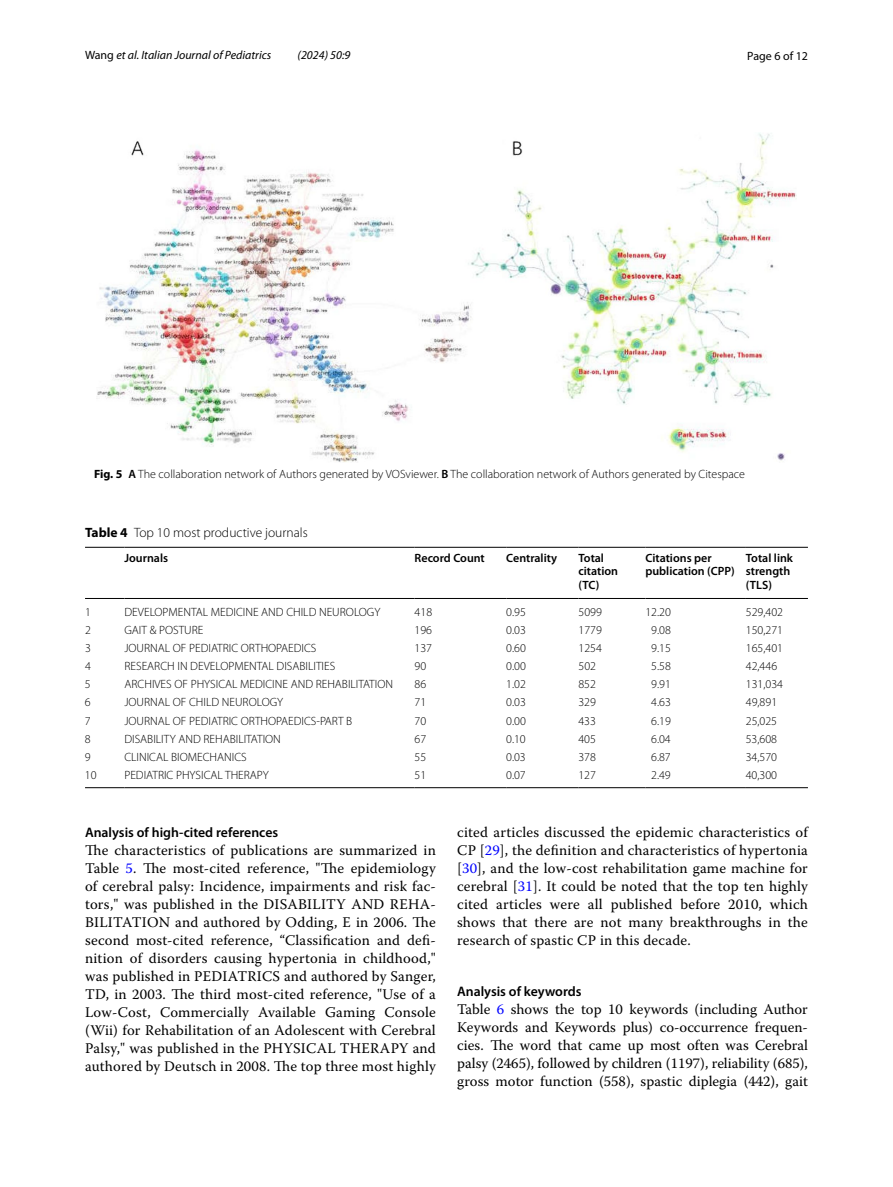
<style>
.page{position:relative;width:893px;height:1187px;background:#fff}
.page>*{position:absolute;margin:0;border:0;box-sizing:border-box;transform-origin:0 0}
.t1{font:14.7px/18px "Warnock Pro";letter-spacing:.015em;color:#000;text-align:justify}
.t2{font:600 13.8px "Myriad Pro";color:#000}
.t3{font:300 13.5px "Myriad Pro";color:#000}
.t4{font:300 12px "Myriad Pro";color:#000}
.t5{font:600 12px/13.5px "Myriad Pro";color:#000}
.t6{font:italic 12px "Myriad Pro";color:#000}
.t7{font:12px "Myriad Pro";color:#000}
.s1{font-style:normal}
.s2{font-weight:700}
.s3{font-weight:600}
.s4{color:#00f}
</style>
<div class="page">
<img style="left:97px;top:133px;width:700px;height:329px">
<hr style="left:85px;top:547px;width:39px;height:1px;background:#000">
<hr style="left:85px;top:598px;width:39px;height:1px;background:#000">
<hr style="left:124px;top:547px;width:291px;height:1px;background:#000">
<hr style="left:124px;top:598px;width:291px;height:1px;background:#000">
<hr style="left:415px;top:547px;width:91px;height:1px;background:#000">
<hr style="left:415px;top:598px;width:91px;height:1px;background:#000">
<hr style="left:506px;top:547px;width:72px;height:1px;background:#000">
<hr style="left:506px;top:598px;width:72px;height:1px;background:#000">
<hr style="left:578px;top:547px;width:67px;height:1px;background:#000">
<hr style="left:578px;top:598px;width:67px;height:1px;background:#000">
<hr style="left:645px;top:547px;width:101px;height:1px;background:#000">
<hr style="left:645px;top:598px;width:101px;height:1px;background:#000">
<hr style="left:746px;top:547px;width:62px;height:1px;background:#000">
<hr style="left:746px;top:598px;width:62px;height:1px;background:#000">
<hr style="left:85px;top:787px;width:39px;height:1px;background:#000">
<hr style="left:124px;top:787px;width:291px;height:1px;background:#000">
<hr style="left:415px;top:787px;width:91px;height:1px;background:#000">
<hr style="left:506px;top:787px;width:72px;height:1px;background:#000">
<hr style="left:578px;top:787px;width:67px;height:1px;background:#000">
<hr style="left:645px;top:787px;width:101px;height:1px;background:#000">
<hr style="left:746px;top:787px;width:62px;height:1px;background:#000">
<p class="t6" style="left:85px;top:48px;width:188px"><span class="s1">Wang</span> et al. Italian Journal of Pediatrics</p>
<p class="t6" style="left:298px;top:48px;width:54px">(2024) 50:9</p>
<p class="t7" style="left:747px;top:48px;width:62px">Page 6 of 12</p>
<p class="t4" style="left:94px;top:467px;width:652px"><span class="s2">Fig. 5</span> <span class="s3">A</span> The collaboration network of Authors generated by VOSviewer. <span class="s3">B</span> The collaboration network of Authors generated by Citespace</p>
<p class="t3" style="left:85px;top:525px;width:224px"><span class="s2">Table 4</span> Top 10 most productive journals</p>
<p class="t5" style="left:124px;top:550px;width:45px">Journals</p>
<p class="t5" style="left:415px;top:550px;width:72px">Record Count</p>
<p class="t5" style="left:506px;top:550px;width:52px">Centrality</p>
<p class="t5" style="left:578px;top:550px;width:41px">Total citation (TC)</p>
<p class="t5" style="left:645px;top:550px;width:91px">Citations per publication (CPP)</p>
<p class="t5" style="left:746px;top:550px;width:49px">Total link strength (TLS)</p>
<p class="t4" style="left:85px;top:605px;width:7px">1</p>
<p class="t4" style="left:124px;top:605px;width:258px">DEVELOPMENTAL MEDICINE AND CHILD NEUROLOGY</p>
<p class="t4" style="left:415px;top:605px;width:19px">418</p>
<p class="t4" style="left:506px;top:605px;width:21px">0.95</p>
<p class="t4" style="left:578px;top:605px;width:25px">5099</p>
<p class="t4" style="left:645px;top:605px;width:27px">12.20</p>
<p class="t4" style="left:746px;top:605px;width:39px">529,402</p>
<p class="t4" style="left:85px;top:623px;width:7px">2</p>
<p class="t4" style="left:124px;top:623px;width:80px">GAIT &amp; POSTURE</p>
<p class="t4" style="left:415px;top:623px;width:19px">196</p>
<p class="t4" style="left:506px;top:623px;width:21px">0.03</p>
<p class="t4" style="left:578px;top:623px;width:25px">1779</p>
<p class="t4" style="left:651px;top:623px;width:21px">9.08</p>
<p class="t4" style="left:746px;top:623px;width:39px">150,271</p>
<p class="t4" style="left:85px;top:641px;width:7px">3</p>
<p class="t4" style="left:124px;top:641px;width:193px">JOURNAL OF PEDIATRIC ORTHOPAEDICS</p>
<p class="t4" style="left:415px;top:641px;width:19px">137</p>
<p class="t4" style="left:506px;top:641px;width:21px">0.60</p>
<p class="t4" style="left:578px;top:641px;width:25px">1254</p>
<p class="t4" style="left:651px;top:641px;width:21px">9.15</p>
<p class="t4" style="left:746px;top:641px;width:39px">165,401</p>
<p class="t4" style="left:85px;top:659px;width:7px">4</p>
<p class="t4" style="left:124px;top:659px;width:212px">RESEARCH IN DEVELOPMENTAL DISABILITIES</p>
<p class="t4" style="left:415px;top:659px;width:13px">90</p>
<p class="t4" style="left:506px;top:659px;width:21px">0.00</p>
<p class="t4" style="left:578px;top:659px;width:19px">502</p>
<p class="t4" style="left:651px;top:659px;width:21px">5.58</p>
<p class="t4" style="left:746px;top:659px;width:33px">42,446</p>
<p class="t4" style="left:85px;top:677px;width:7px">5</p>
<p class="t4" style="left:124px;top:677px;width:270px">ARCHIVES OF PHYSICAL MEDICINE AND REHABILITATION</p>
<p class="t4" style="left:415px;top:677px;width:13px">86</p>
<p class="t4" style="left:506px;top:677px;width:21px">1.02</p>
<p class="t4" style="left:578px;top:677px;width:19px">852</p>
<p class="t4" style="left:651px;top:677px;width:21px">9.91</p>
<p class="t4" style="left:746px;top:677px;width:39px">131,034</p>
<p class="t4" style="left:85px;top:695px;width:7px">6</p>
<p class="t4" style="left:124px;top:695px;width:160px">JOURNAL OF CHILD NEUROLOGY</p>
<p class="t4" style="left:415px;top:695px;width:13px">71</p>
<p class="t4" style="left:506px;top:695px;width:21px">0.03</p>
<p class="t4" style="left:578px;top:695px;width:19px">329</p>
<p class="t4" style="left:651px;top:695px;width:21px">4.63</p>
<p class="t4" style="left:746px;top:695px;width:33px">49,891</p>
<p class="t4" style="left:85px;top:714px;width:7px">7</p>
<p class="t4" style="left:124px;top:714px;width:229px">JOURNAL OF PEDIATRIC ORTHOPAEDICS-PART B</p>
<p class="t4" style="left:415px;top:714px;width:13px">70</p>
<p class="t4" style="left:506px;top:714px;width:21px">0.00</p>
<p class="t4" style="left:578px;top:714px;width:19px">433</p>
<p class="t4" style="left:651px;top:714px;width:21px">6.19</p>
<p class="t4" style="left:746px;top:714px;width:33px">25,025</p>
<p class="t4" style="left:85px;top:732px;width:7px">8</p>
<p class="t4" style="left:124px;top:732px;width:158px">DISABILITY AND REHABILITATION</p>
<p class="t4" style="left:415px;top:732px;width:13px">67</p>
<p class="t4" style="left:506px;top:732px;width:21px">0.10</p>
<p class="t4" style="left:578px;top:732px;width:19px">405</p>
<p class="t4" style="left:651px;top:732px;width:21px">6.04</p>
<p class="t4" style="left:746px;top:732px;width:33px">53,608</p>
<p class="t4" style="left:85px;top:750px;width:7px">9</p>
<p class="t4" style="left:124px;top:750px;width:124px">CLINICAL BIOMECHANICS</p>
<p class="t4" style="left:414px;top:750px;width:13px">55</p>
<p class="t4" style="left:506px;top:750px;width:21px">0.03</p>
<p class="t4" style="left:578px;top:750px;width:19px">378</p>
<p class="t4" style="left:651px;top:750px;width:21px">6.87</p>
<p class="t4" style="left:746px;top:750px;width:33px">34,570</p>
<p class="t4" style="left:85px;top:768px;width:13px">10</p>
<p class="t4" style="left:124px;top:768px;width:146px">PEDIATRIC PHYSICAL THERAPY</p>
<p class="t4" style="left:414px;top:768px;width:13px">51</p>
<p class="t4" style="left:506px;top:768px;width:21px">0.07</p>
<p class="t4" style="left:578px;top:768px;width:19px">127</p>
<p class="t4" style="left:651px;top:768px;width:21px">2.49</p>
<p class="t4" style="left:746px;top:768px;width:33px">40,300</p>
<p class="t2" style="left:85px;top:823px;width:195px">Analysis of high‑cited references</p>
<p class="t1" style="left:85px;top:840px;width:352px">The characteristics of publications are summarized in Table <span class="s4">5</span>. The most-cited reference, "The epidemiology of cerebral palsy: Incidence, impairments and risk fac&shy;tors," was published in the DISABILITY AND REHA-BILITATION and authored by Odding, E in 2006. The second most-cited reference, “Classification and defi&shy;nition of disorders causing hypertonia in childhood," was published in PEDIATRICS and authored by Sanger, TD, in 2003. The third most-cited reference, "Use of a Low-Cost, Commercially Available Gaming Console (Wii) for Rehabilitation of an Adolescent with Cerebral Palsy," was published in the PHYSICAL THERAPY and authored by Deutsch in 2008. The top three most highly</p>
<p class="t1" style="left:457px;top:822px;width:352px">cited articles discussed the epidemic characteristics of CP [<span class="s4">29</span>], the definition and characteristics of hypertonia [<span class="s4">30</span>], and the low-cost rehabilitation game machine for cerebral [<span class="s4">31</span>]. It could be noted that the top ten highly cited articles were all published before 2010, which shows that there are not many breakthroughs in the research of spastic CP in this decade.</p>
<p class="t2" style="left:457px;top:982px;width:126px">Analysis of keywords</p>
<p class="t1" style="left:457px;top:1000px;width:352px">Table <span class="s4">6</span> shows the top 10 keywords (including Author Keywords and Keywords plus) co-occurrence frequen&shy;cies. The word that came up most often was Cerebral palsy (2465), followed by children (1197), reliability (685), gross motor function (558), spastic diplegia (442), gait</p>
</div>
